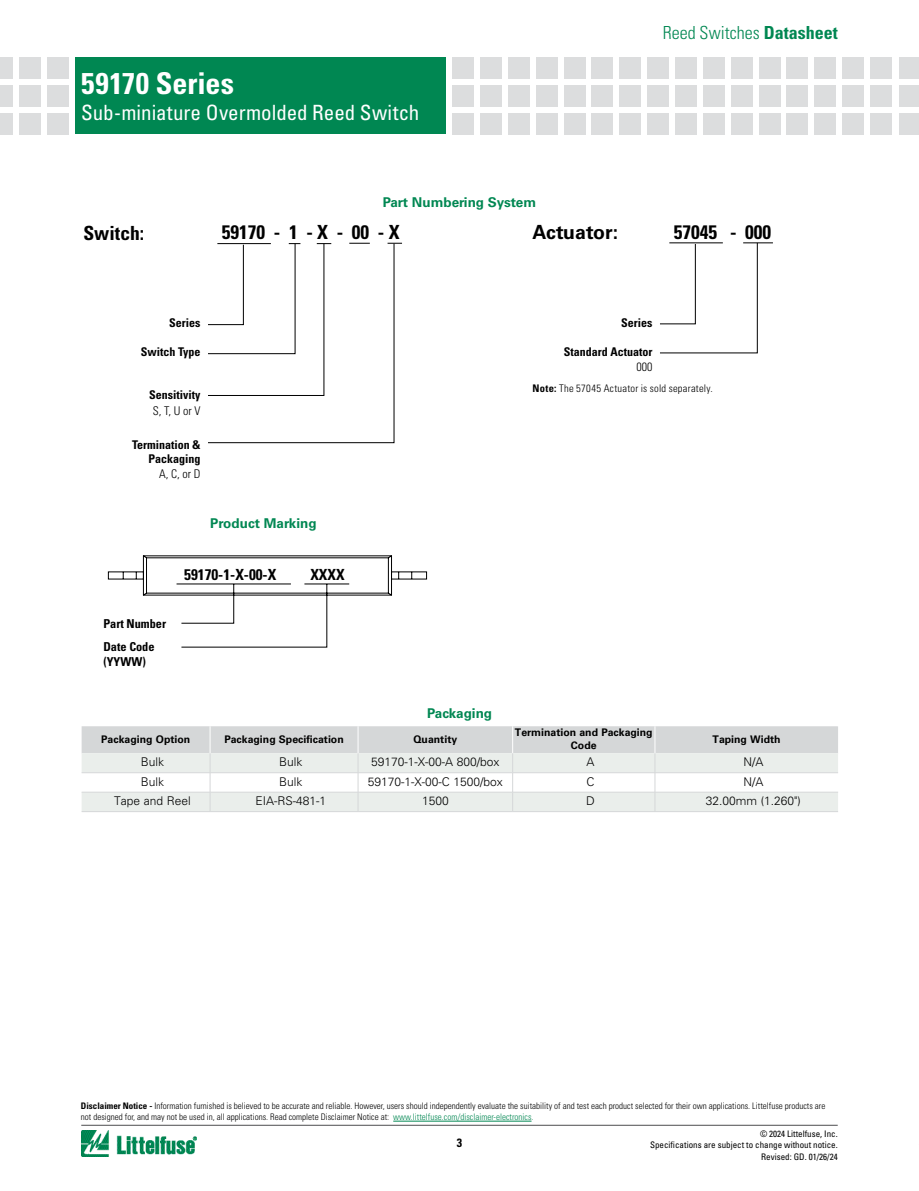
<style>
.page{position:relative;width:919px;height:1191px;background:#fff}
.page>*{position:absolute;margin:0;border:0;box-sizing:border-box;transform-origin:0 0}
.t1{font:700 condensed 30px "Univers LT Std";letter-spacing:.005em;color:#fff}
.t2{font:condensed 21px "Univers LT Std";color:#fff}
.t3{font:700 condensed 19.5px "Univers LT Std";color:#000}
.t4{font:700 19.5px "Univers LT Std";color:#000}
.t5{font:300 condensed 18px "Univers LT Std";color:#008752}
.t6{font:700 condensed 15.3px "Univers LT Std";color:#000}
.t7{font:700 13.5px "Univers LT Std";color:#008752}
.t8{font:700 condensed 12.3px/23.5px "Univers LT Std";color:#000}
.t9{font:300 12px "Univers LT Std";color:#000}
.t10{font:700 condensed 12px/14.2px "Univers LT Std";color:#000;text-align:right}
.t11{font:300 condensed 12px "Univers LT Std";color:#000}
.t12{font:700 10.5px/12.6px "Univers LT Std";color:#000;text-align:center}
.t13{font:300 condensed 10.5px "Univers LT Std";letter-spacing:.025em;color:#000}
.t14{font:300 condensed 9px/10.8px "Univers LT Std";color:#000}
.t15{font:condensed 9px/10.8px "Univers LT Std";color:#000;text-align:right}
.s1{font-weight:700}
.s2{color:#008752}
.s3{color:#2f825b}
</style>
<div class="page">
<hr style="left:81px;top:1124px;width:756px;height:1px;background:#4d4d4f">
<img style="left:81px;top:1130px;width:115px;height:26px">
<div style="left:75px;top:57px;width:371px;height:77px;background:#008752"></div>
<div style="left:47px;top:57px;width:22px;height:22px;background:#dcddde"></div>
<div style="left:47px;top:85px;width:22px;height:22px;background:#dcddde"></div>
<div style="left:47px;top:113px;width:22px;height:21px;background:#dcddde"></div>
<div style="left:19px;top:57px;width:22px;height:22px;background:#dcddde"></div>
<div style="left:19px;top:85px;width:22px;height:22px;background:#dcddde"></div>
<div style="left:19px;top:113px;width:22px;height:21px;background:#dcddde"></div>
<div style="left:0;top:57px;width:13px;height:22px;background:#dcddde"></div>
<div style="left:0;top:85px;width:13px;height:22px;background:#dcddde"></div>
<div style="left:0;top:113px;width:13px;height:21px;background:#dcddde"></div>
<div style="left:870px;top:57px;width:21px;height:22px;background:#dcddde"></div>
<div style="left:870px;top:85px;width:21px;height:22px;background:#dcddde"></div>
<div style="left:870px;top:113px;width:21px;height:21px;background:#dcddde"></div>
<div style="left:452px;top:57px;width:22px;height:22px;background:#dcddde"></div>
<div style="left:452px;top:85px;width:22px;height:22px;background:#dcddde"></div>
<div style="left:452px;top:113px;width:22px;height:21px;background:#dcddde"></div>
<div style="left:480px;top:57px;width:21px;height:22px;background:#dcddde"></div>
<div style="left:480px;top:85px;width:21px;height:22px;background:#dcddde"></div>
<div style="left:480px;top:113px;width:21px;height:21px;background:#dcddde"></div>
<div style="left:508px;top:57px;width:21px;height:22px;background:#dcddde"></div>
<div style="left:508px;top:85px;width:21px;height:22px;background:#dcddde"></div>
<div style="left:508px;top:113px;width:21px;height:21px;background:#dcddde"></div>
<div style="left:536px;top:57px;width:21px;height:22px;background:#dcddde"></div>
<div style="left:536px;top:85px;width:21px;height:22px;background:#dcddde"></div>
<div style="left:536px;top:113px;width:21px;height:21px;background:#dcddde"></div>
<div style="left:564px;top:57px;width:21px;height:22px;background:#dcddde"></div>
<div style="left:564px;top:85px;width:21px;height:22px;background:#dcddde"></div>
<div style="left:564px;top:113px;width:21px;height:21px;background:#dcddde"></div>
<div style="left:591px;top:57px;width:22px;height:22px;background:#dcddde"></div>
<div style="left:591px;top:85px;width:22px;height:22px;background:#dcddde"></div>
<div style="left:591px;top:113px;width:22px;height:21px;background:#dcddde"></div>
<div style="left:619px;top:57px;width:22px;height:22px;background:#dcddde"></div>
<div style="left:619px;top:85px;width:22px;height:22px;background:#dcddde"></div>
<div style="left:619px;top:113px;width:22px;height:21px;background:#dcddde"></div>
<div style="left:647px;top:57px;width:21px;height:22px;background:#dcddde"></div>
<div style="left:647px;top:85px;width:21px;height:22px;background:#dcddde"></div>
<div style="left:647px;top:113px;width:21px;height:21px;background:#dcddde"></div>
<div style="left:675px;top:57px;width:21px;height:22px;background:#dcddde"></div>
<div style="left:675px;top:85px;width:21px;height:22px;background:#dcddde"></div>
<div style="left:675px;top:113px;width:21px;height:21px;background:#dcddde"></div>
<div style="left:703px;top:57px;width:21px;height:22px;background:#dcddde"></div>
<div style="left:703px;top:85px;width:21px;height:22px;background:#dcddde"></div>
<div style="left:703px;top:113px;width:21px;height:21px;background:#dcddde"></div>
<div style="left:731px;top:57px;width:21px;height:22px;background:#dcddde"></div>
<div style="left:731px;top:85px;width:21px;height:22px;background:#dcddde"></div>
<div style="left:731px;top:113px;width:21px;height:21px;background:#dcddde"></div>
<div style="left:786px;top:57px;width:22px;height:22px;background:#dcddde"></div>
<div style="left:786px;top:85px;width:22px;height:22px;background:#dcddde"></div>
<div style="left:786px;top:113px;width:22px;height:21px;background:#dcddde"></div>
<div style="left:758px;top:57px;width:22px;height:22px;background:#dcddde"></div>
<div style="left:758px;top:85px;width:22px;height:22px;background:#dcddde"></div>
<div style="left:758px;top:113px;width:22px;height:21px;background:#dcddde"></div>
<div style="left:814px;top:57px;width:21px;height:22px;background:#dcddde"></div>
<div style="left:814px;top:85px;width:21px;height:22px;background:#dcddde"></div>
<div style="left:814px;top:113px;width:21px;height:21px;background:#dcddde"></div>
<div style="left:842px;top:57px;width:21px;height:22px;background:#dcddde"></div>
<div style="left:842px;top:85px;width:21px;height:22px;background:#dcddde"></div>
<div style="left:842px;top:113px;width:21px;height:21px;background:#dcddde"></div>
<div style="left:899px;top:57px;width:19px;height:22px;background:#dcddde"></div>
<div style="left:899px;top:85px;width:19px;height:22px;background:#dcddde"></div>
<div style="left:899px;top:113px;width:19px;height:21px;background:#dcddde"></div>
<svg style="left:82px;top:726px;width:756px;height:85px"></svg>
<hr style="left:82px;top:811px;width:128px;height:1px;background:#d5d7d8">
<hr style="left:210px;top:811px;width:148px;height:1px;background:#d5d7d8">
<hr style="left:358px;top:811px;width:154px;height:1px;background:#d5d7d8">
<hr style="left:512px;top:811px;width:143px;height:1px;background:#d5d7d8">
<hr style="left:655px;top:811px;width:183px;height:1px;background:#d5d7d8">
<svg style="left:208px;top:243px;width:194px;height:200px"></svg>
<svg style="left:660px;top:242px;width:112px;height:111px"></svg>
<svg style="left:108px;top:555px;width:319px;height:92px"></svg>
<hr style="left:393px;top:1120px;width:138px;height:1px;background:#008752">
<h1 class="t1" style="left:81px;top:65px;width:154px">59170 Series</h1>
<h2 class="t2" style="left:81px;top:99px;width:339px">Sub-miniature Overmolded Reed Switch</h2>
<h3 class="t5" style="left:662px;top:22px;width:176px">Reed Switches <span class="s1">Datasheet</span></h3>
<h3 class="t7" style="left:383px;top:194px;width:155px">Part Numbering System</h3>
<h3 class="t3" style="left:222px;top:220px;width:179px">59170 - 1 - X - 00 - X</h3>
<h3 class="t3" style="left:83px;top:221px;width:62px">Switch:</h3>
<h3 class="t4" style="left:532px;top:220px;width:87px">Actuator:</h3>
<h3 class="t3" style="left:673px;top:220px;width:99px">57045 - 000</h3>
<h3 class="t10" style="left:169px;top:316px;width:33px">Series</h3>
<h3 class="t10" style="left:141px;top:345px;width:61px">Switch Type</h3>
<h3 class="t10" style="left:149px;top:387px;width:53px">Sensitivity</h3>
<h3 class="t11" style="left:153px;top:403px;width:49px">S, T, U or V</h3>
<h3 class="t10" style="left:132px;top:437px;width:70px">Termination &amp;<br>Packaging</h3>
<h3 class="t11" style="left:159px;top:466px;width:43px">A, C, or D</h3>
<h3 class="t7" style="left:210px;top:515px;width:108px">Product Marking</h3>
<h3 class="t8" style="left:103px;top:611px;width:64px">Part Number<br>Date Code</h3>
<h3 class="t8" style="left:103px;top:649px;width:44px">(YYWW)</h3>
<h3 class="t6" style="left:184px;top:565px;width:94px">59170-1-X-00-X</h3>
<h3 class="t6" style="left:310px;top:565px;width:36px">XXXX</h3>
<h3 class="t10" style="left:621px;top:315px;width:33px">Series</h3>
<h3 class="t10" style="left:563px;top:344px;width:90px">Standard Actuator</h3>
<h3 class="t11" style="left:636px;top:360px;width:17px">000</h3>
<p class="t13" style="left:532px;top:382px;width:182px"><span class="s1">Note:</span> The 57045 Actuator is sold separately.</p>
<h3 class="t7" style="left:427px;top:705px;width:67px">Packaging</h3>
<p class="t12" style="left:101px;top:733px;width:90px">Packaging Option</p>
<p class="t12" style="left:224px;top:733px;width:121px">Packaging Specification</p>
<p class="t12" style="left:413px;top:733px;width:45px">Quantity</p>
<p class="t12" style="left:515px;top:726px;width:139px">Termination and Packaging<br>Code</p>
<p class="t12" style="left:712px;top:733px;width:69px">Taping Width</p>
<h3 class="t9" style="left:141px;top:754px;width:25px">Bulk</h3>
<h3 class="t9" style="left:279px;top:754px;width:25px">Bulk</h3>
<h3 class="t9" style="left:371px;top:754px;width:130px">59170-1-X-00-A 800/box</h3>
<h3 class="t9" style="left:586px;top:754px;width:10px">A</h3>
<h3 class="t9" style="left:743px;top:754px;width:22px">N/A</h3>
<h3 class="t9" style="left:141px;top:774px;width:25px">Bulk</h3>
<h3 class="t9" style="left:279px;top:774px;width:25px">Bulk</h3>
<h3 class="t9" style="left:368px;top:774px;width:137px">59170-1-X-00-C 1500/box</h3>
<h3 class="t9" style="left:586px;top:774px;width:10px">C</h3>
<h3 class="t9" style="left:743px;top:774px;width:22px">N/A</h3>
<h3 class="t9" style="left:114px;top:793px;width:78px">Tape and Reel</h3>
<h3 class="t9" style="left:255px;top:793px;width:72px">EIA-RS-481-1</h3>
<h3 class="t9" style="left:422px;top:793px;width:28px">1500</h3>
<h3 class="t9" style="left:586px;top:793px;width:10px">D</h3>
<h3 class="t9" style="left:705px;top:793px;width:97px">32.00mm (1.260")</h3>
<p class="t14" style="left:81px;top:1100px;width:745px"><span class="s1">Disclaimer Notice -</span> Information furnished is believed to be accurate and reliable. However, users should independently evaluate the suitability of and test each product selected for their own applications. Littelfuse products are not designed for, and may not be used in, all applications. Read complete Disclaimer Notice at: <span class="s2">www.littelfuse.com/disclaimer-electronics</span><span class="s3">.</span></p>
<h3 class="t10" style="left:457px;top:1135px;width:7px">3</h3>
<p class="t15" style="left:650px;top:1128px;width:189px">© 2024 Littelfuse, Inc.<br>Specifications are subject to change without notice.</p>
<p class="t15" style="left:761px;top:1150px;width:78px">Revised: GD. 01/26/24</p>
</div>
